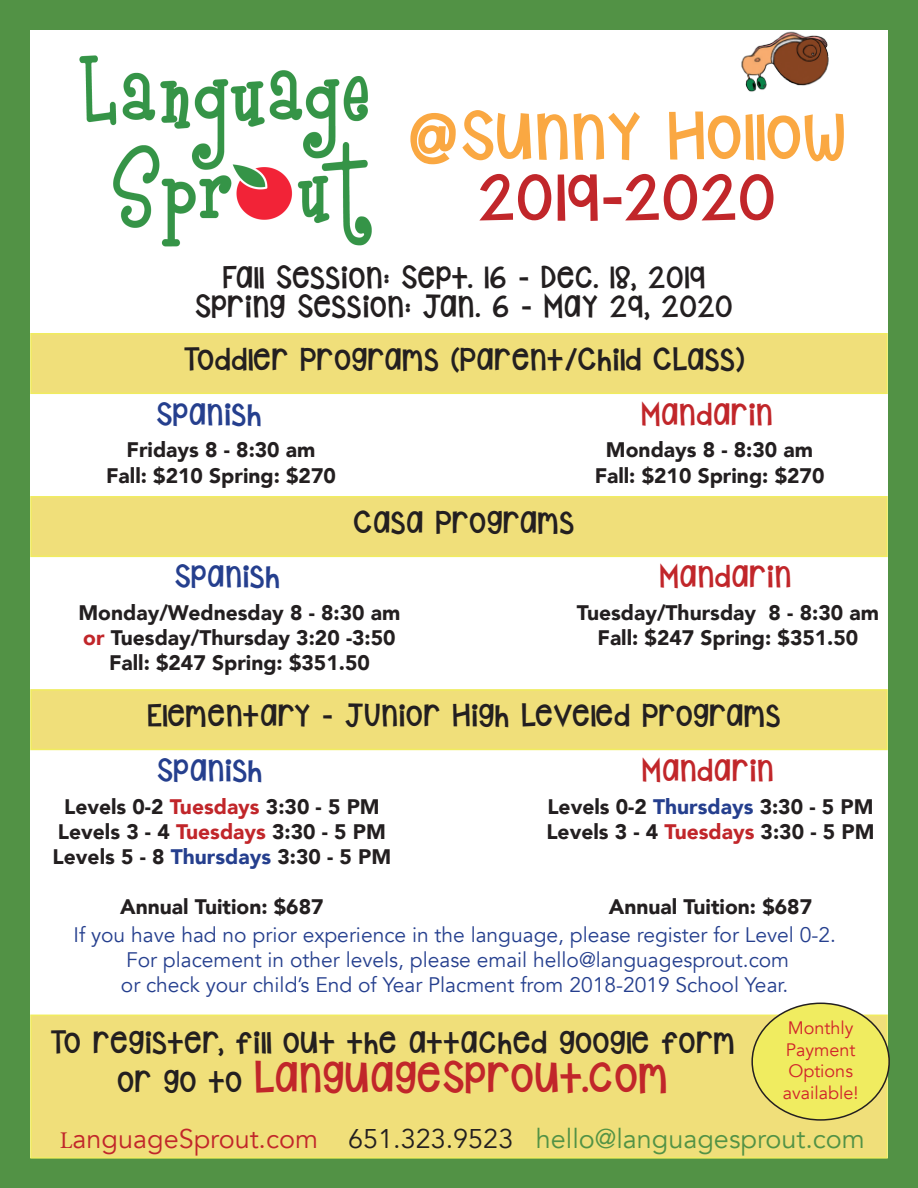
<style>
.page{position:relative;width:918px;height:1188px;background:#fff}
.page>*{position:absolute;margin:0;border:0;box-sizing:border-box;transform-origin:0 0}
.t1{font:51px "KG Shakeit Off Chunky";color:#faa842}
.t2{font:51px "KG Shakeit Off Chunky";color:#c1262a}
.t3{font:33px "KG Shakeit Off Chunky";color:#c1262a}
.t4{font:27px "Avenir";color:#529245}
.t5{font:24px "KG Shakeit Off Chunky";color:#231f20}
.t6{font:24px "KG Shakeit Off Chunky";color:#c1262a}
.t7{font:24px "KG Shakeit Off Chunky";color:#253f8e}
.t8{font:900 21px "Avenir";color:#231f20}
.t9{font:21px "Avenir";color:#253f8e}
.t10{font:18px/21.6px "Avenir";color:#d1232a}
.s1{color:#c1262a}
.s2{color:#253f8e}
.s3{font-size:24px;color:#231f20}
.s4{font-family:"Minion Pro";font-size:24px;color:#c1262a}
.s5{color:#231f20}
</style>
<div class="page">
<div style="left:0;top:0;width:918px;height:1188px;border:30px solid #529245"></div>
<img style="left:113px;top:176px;width:259px;height:71px">
<img style="left:79px;top:55px;width:289px;height:121px">
<div style="left:30px;top:333px;width:858px;height:61px;background:#f0df7a;border:2px solid #f0ec60"></div>
<div style="left:30px;top:496px;width:858px;height:61px;background:#f0df7a;border:2px solid #f0ec60"></div>
<div style="left:30px;top:689px;width:858px;height:61px;background:#f0df7a;border:2px solid #f0ec60"></div>
<div style="left:30px;top:1015px;width:858px;height:144px;background:#f0df7a;border:2px solid #f0ec60"></div>
<img style="left:737px;top:17px;width:93px;height:75px">
<div style="left:752px;top:1003px;width:137px;height:117px;background:#f0ec60;border-radius:50%"></div>
<p class="t1" style="left:408px;top:94px;width:440px">@SUNNY HOLLOW</p>
<p class="t2" style="left:478px;top:155px;width:300px">2019-2020</p>
<p class="t5" style="left:222px;top:258px;width:485px">FALL SESSION: SEPT. 16 - DEC. 18, 2019</p>
<p class="t5" style="left:195px;top:286px;width:540px">SPRING SESSION: JAN. 6 - MAY 29, 2020</p>
<p class="t5" style="left:184px;top:339px;width:562px">TODDLER PROGRAMS (PARENT/CHILD CLASS)</p>
<p class="t7" style="left:156px;top:394px;width:107px">SPANISH</p>
<p class="t6" style="left:641px;top:394px;width:134px">MANDARIN</p>
<p class="t8" style="left:127px;top:432px;width:190px">Fridays 8 - 8:30 am</p>
<p class="t8" style="left:106px;top:457px;width:231px">Fall: $210 Spring: $270</p>
<p class="t8" style="left:606px;top:432px;width:209px">Mondays 8 - 8:30 am</p>
<p class="t8" style="left:595px;top:457px;width:231px">Fall: $210 Spring: $270</p>
<p class="t5" style="left:354px;top:502px;width:223px">CASA PROGRAMS</p>
<p class="t7" style="left:174px;top:557px;width:107px">SPANISH</p>
<p class="t6" style="left:659px;top:557px;width:134px">MANDARIN</p>
<p class="t8" style="left:79px;top:595px;width:323px">Monday/Wednesday 8 - 8:30 am</p>
<p class="t8" style="left:83px;top:620px;width:314px"><span class="s1">or</span> Tuesday/Thursday 3:20 -3:50</p>
<p class="t8" style="left:109px;top:645px;width:262px">Fall: $247 Spring: $351.50</p>
<p class="t8" style="left:577px;top:595px;width:304px">Tuesday/Thursday 8 - 8:30 am</p>
<p class="t8" style="left:598px;top:620px;width:262px">Fall: $247 Spring: $351.50</p>
<p class="t5" style="left:147px;top:695px;width:636px">ELEMENTARY - JUNIOR HIGH LEVELED PROGRAMS</p>
<p class="t7" style="left:157px;top:750px;width:107px">SPANISH</p>
<p class="t6" style="left:642px;top:750px;width:134px">MANDARIN</p>
<p class="t8" style="left:64px;top:788px;width:317px">Levels 0-2 <span class="s1">Tuesdays</span> 3:30 - 5 PM</p>
<p class="t8" style="left:58px;top:813px;width:330px">Levels 3 - 4 <span class="s1">Tuesdays</span> 3:30 - 5 PM</p>
<p class="t8" style="left:53px;top:839px;width:340px">Levels 5 - 8 <span class="s2">Thursdays</span> 3:30 - 5 PM</p>
<p class="t8" style="left:120px;top:889px;width:205px">Annual Tuition: $687</p>
<p class="t8" style="left:547px;top:788px;width:328px">Levels 0-2 <span class="s2">Thursdays</span> 3:30 - 5 PM</p>
<p class="t8" style="left:546px;top:813px;width:330px">Levels 3 - 4 <span class="s1">Tuesdays</span> 3:30 - 5 PM</p>
<p class="t8" style="left:609px;top:889px;width:205px">Annual Tuition: $687</p>
<p class="t9" style="left:73px;top:922px;width:764px">If you have had no prior experience in the language, please register for Level 0-2.</p>
<p class="t9" style="left:126px;top:947px;width:665px">For placement in other levels, please email hello@languagesprout.com</p>
<p class="t9" style="left:121px;top:973px;width:669px">or check your child’s End of Year Placment from 2018-2019 School Year.</p>
<p class="t5" style="left:51px;top:1022px;width:686px">TO REGISTER, FILL OUT THE ATTACHED GOOGLE FORM</p>
<p class="t3" style="left:117px;top:1050px;width:553px"><span class="s3">OR GO TO</span> LANGUAGESPROUT.COM</p>
<p class="t10" style="left:788px;top:1017px;width:67px">Monthly</p>
<p class="t10" style="left:786px;top:1039px;width:71px">Payment<br>Options</p>
<p class="t10" style="left:783px;top:1082px;width:77px">available!</p>
<p class="t4" style="left:60px;top:1122px;width:807px"><span class="s4">L</span><span class="s1">anguageSprout.com</span> <span class="s5">651.323.9523</span> hello@languagesprout.com</p>
</div>
